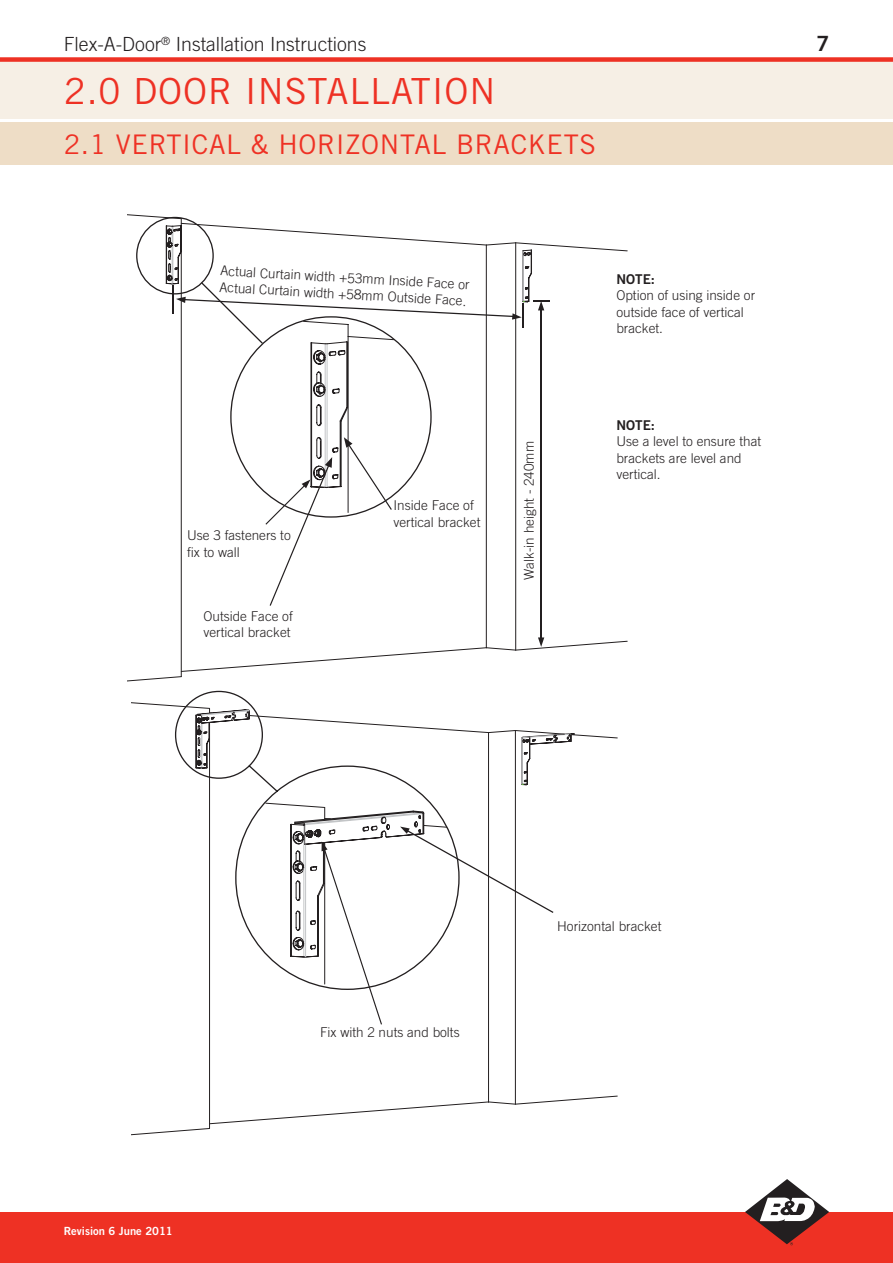
<style>
.page{position:relative;width:893px;height:1263px;background:#fff}
.page>*{position:absolute;margin:0;border:0;box-sizing:border-box;transform-origin:0 0}
.t1{font:36px "Trade Gothic";letter-spacing:.025em;color:#ee3124}
.t2{font:27px "Trade Gothic";letter-spacing:.025em;color:#ee3124}
.t3{font:21px "Trade Gothic Bold Two";color:#231f20}
.t4{font:300 19.5px "Trade Gothic";color:#231f20}
.t5{font:300 13.5px/16.5px "Trade Gothic";color:#231f20}
.t6{font:13.5px "Trade Gothic Bold Two";color:#231f20}
.t7{font:11.25px "Trade Gothic Bold Two";color:#fff}
</style>
<div class="page">
<div style="left:0;top:1212px;width:893px;height:51px;background:#ee3124"></div>
<svg style="left:745px;top:1179px;width:84px;height:66px"></svg>
<svg style="left:128px;top:676px;width:54px;height:6px"></svg>
<svg style="left:538px;top:637px;width:6px;height:10px"></svg>
<hr style="left:540px;top:307px;width:2px;height:334px;background:#231f20">
<svg style="left:131px;top:702px;width:487px;height:434px"></svg>
<svg style="left:174px;top:690px;width:286px;height:301px"></svg>
<svg style="left:128px;top:214px;width:500px;height:393px"></svg>
<div style="left:0;top:62px;width:893px;height:57px;background:#f6efe5"></div>
<div style="left:0;top:123px;width:893px;height:42px;background:#eeddc6"></div>
<div style="left:0;top:57px;width:893px;height:5px;background:#ee3124"></div>
<h3 class="t4" style="left:64px;top:37px;width:304px">Flex-A-Door<sup>®</sup> Installation Instructions</h3>
<h3 class="t3" style="left:816px;top:36px;width:14px">7</h3>
<h1 class="t1" style="left:64px;top:78px;width:433px">2.0 DOOR INSTALLATION</h1>
<h2 class="t2" style="left:64px;top:135px;width:534px">2.1 VERTICAL &amp; HORIZONTAL BRACKETS</h2>
<p class="t5" style="left:221px;top:264px;width:251px;rotate:3deg">Actual Curtain width +53mm Inside Face or<br>Actual Curtain width +58mm Outside Face.</p>
<p class="t5" style="left:187px;top:528px;width:105px">Use 3 fasteners to fix to wall</p>
<p class="t5" style="left:204px;top:609px;width:91px">Outside Face of vertical bracket</p>
<p class="t5" style="left:393px;top:498px;width:88px">Inside Face of vertical bracket</p>
<p class="t5" style="left:522px;top:580px;width:140px;rotate:-90deg">Walk-in height - 240mm</p>
<p class="t6" style="left:616px;top:274px;width:40px">NOTE:</p>
<p class="t5" style="left:616px;top:288px;width:140px">Option of using inside or outside face of vertical bracket.</p>
<p class="t6" style="left:616px;top:420px;width:40px">NOTE:</p>
<p class="t5" style="left:616px;top:434px;width:146px">Use a level to ensure that brackets are level and vertical.</p>
<p class="t7" style="left:64px;top:1227px;width:111px">Revision 6 June 2011</p>
<p class="t5" style="left:320px;top:1025px;width:141px">Fix with 2 nuts and bolts</p>
<p class="t5" style="left:557px;top:919px;width:106px">Horizontal bracket</p>
</div>
